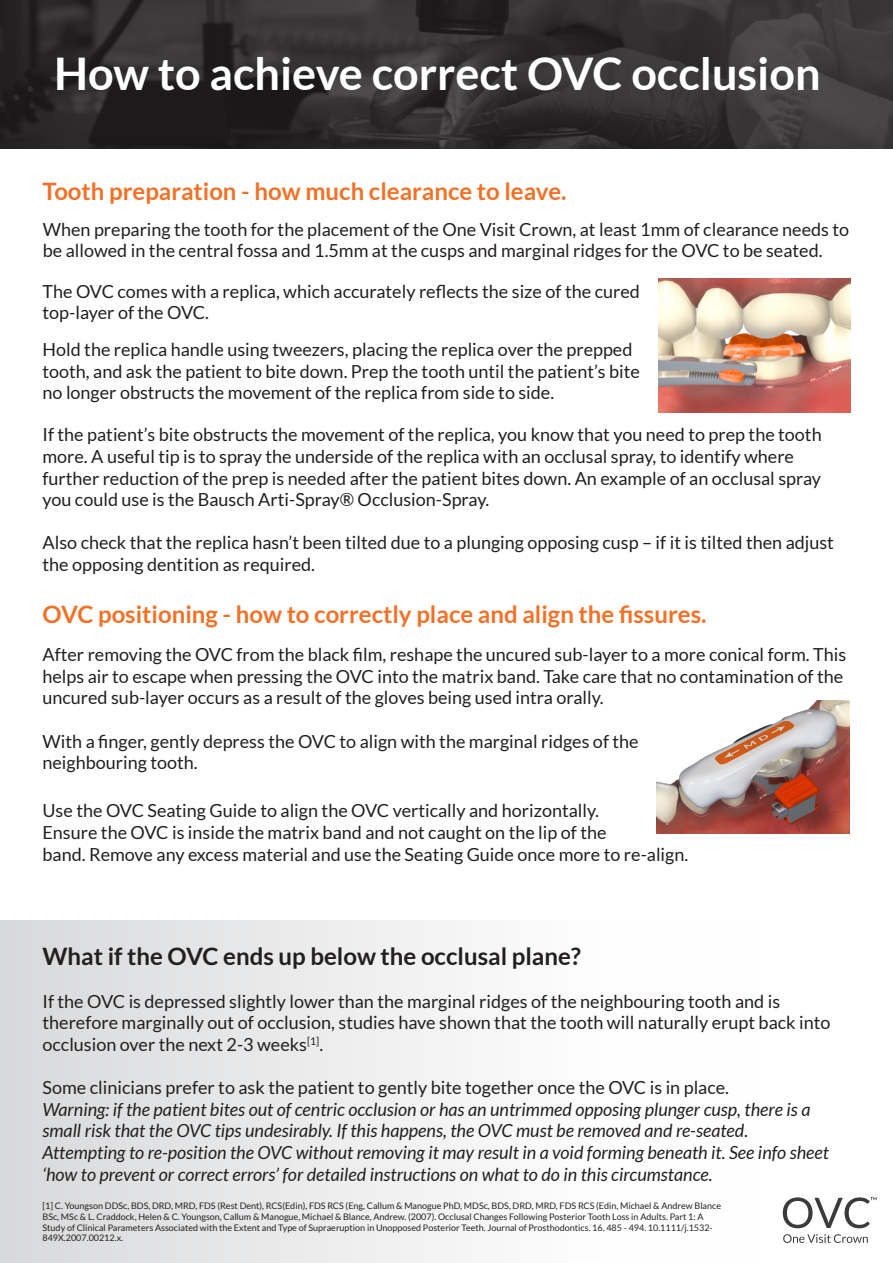
<style>
.page{position:relative;width:893px;height:1263px;background:#fff}
.page>*{position:absolute;margin:0;border:0;box-sizing:border-box;transform-origin:0 0}
.t1{font:700 45px "Lato";color:#fff}
.t2{font:700 24px "Lato";color:#f37126}
.t3{font:700 24px "Lato";color:#231f20}
.t4{font:18px/21.6px "Lato";color:#231f20}
.t5{font:italic 18px/21.6px "Lato";color:#231f20}
.t6{font:9px/10.8px "Lato";color:#231f20}
</style>
<div class="page">
<svg style="left:783px;top:1234px;width:85px;height:9px"></svg>
<svg style="left:783px;top:1197px;width:94px;height:31px"></svg>
<svg style="left:0;top:0;width:893px;height:148px;background:#322f30"></svg>
<div style="left:0;top:921px;width:756px;height:342px;background:linear-gradient(to right,#d9dadc,#fff)"></div>
<img style="left:659px;top:279px;width:191px;height:133px">
<img style="left:656px;top:700px;width:193px;height:133px">
<p class="t1" style="left:54px;top:48px;width:768px">How to achieve correct OVC occlusion</p>
<p class="t2" style="left:43px;top:178px;width:526px">Tooth preparation - how much clearance to leave.</p>
<p class="t4" style="left:43px;top:218px;width:808px">When preparing the tooth for the placement of the One Visit Crown, at least 1mm of clearance needs to be allowed in the central fossa and 1.5mm at the cusps and marginal ridges for the OVC to be seated.</p>
<p class="t4" style="left:43px;top:280px;width:599px">The OVC comes with a replica, which accurately reflects the size of the cured top-layer of the OVC.</p>
<p class="t4" style="left:43px;top:339px;width:599px">Hold the replica handle using tweezers, placing the replica over the prepped tooth, and ask the patient to bite down. Prep the tooth until the patient’s bite no longer obstructs the movement of the replica from side to side.</p>
<p class="t4" style="left:43px;top:424px;width:781px">If the patient’s bite obstructs the movement of the replica, you know that you need to prep the tooth more. A useful tip is to spray the underside of the replica with an occlusal spray, to identify where</p>
<p class="t4" style="left:43px;top:467px;width:780px">further reduction of the prep is needed after the patient bites down. An example of an occlusal spray you could use is the Bausch Arti-Spray® Occlusion-Spray.</p>
<p class="t4" style="left:43px;top:532px;width:793px">Also check that the replica hasn’t been tilted due to a plunging opposing cusp – if it is tilted then adjust the opposing dentition as required.</p>
<p class="t2" style="left:43px;top:601px;width:665px">OVC positioning - how to correctly place and align the fissures.</p>
<p class="t4" style="left:43px;top:644px;width:805px">After removing the OVC from the black film, reshape the uncured sub-layer to a more conical form. This helps air to escape when pressing the OVC into the matrix band. Take care that no contamination of the uncured sub-layer occurs as a result of the gloves being used intra orally.</p>
<p class="t4" style="left:43px;top:730px;width:598px">With a finger, gently depress the OVC to align with the marginal ridges of the neighbouring tooth.</p>
<p class="t4" style="left:43px;top:800px;width:647px">Use the OVC Seating Guide to align the OVC vertically and horizontally.<br>Ensure the OVC is inside the matrix band and not caught on the lip of the<br>band. Remove any excess material and use the Seating Guide once more to re-align.</p>
<p class="t3" style="left:43px;top:942px;width:540px">What if the OVC ends up below the occlusal plane?</p>
<p class="t4" style="left:43px;top:990px;width:789px">If the OVC is depressed slightly lower than the marginal ridges of the neighbouring tooth and is therefore marginally out of occlusion, studies have shown that the tooth will naturally erupt back into occlusion over the next 2-3 weeks<sup>[1]</sup>.</p>
<p class="t4" style="left:43px;top:1077px;width:688px">Some clinicians prefer to ask the patient to gently bite together once the OVC is in place.</p>
<p class="t5" style="left:43px;top:1099px;width:788px">Warning: if the patient bites out of centric occlusion or has an untrimmed opposing plunger cusp, there is a small risk that the OVC tips undesirably. If this happens, the OVC must be removed and re-seated.<br>Attempting to re-position the OVC without removing it may result in a void forming beneath it. See info sheet ‘how to prevent or correct errors’ for detailed instructions on what to do in this circumstance.</p>
<p class="t6" style="left:43px;top:1200px;width:680px">[1] C. Youngson DDSc, BDS, DRD, MRD, FDS (Rest Dent), RCS(Edin), FDS RCS (Eng, Callum &amp; Manogue PhD, MDSc, BDS, DRD, MRD, FDS RCS (Edin, Michael &amp; Andrew Blance BSc, MSc &amp; L. Craddock, Helen &amp; C. Youngson, Callum &amp; Manogue, Michael &amp; Blance, Andrew. (2007). Occlusal Changes Following Posterior Tooth Loss in Adults. Part 1: A Study of Clinical Parameters Associated with the Extent and Type of Supraeruption in Unopposed Posterior Teeth. Journal of Prosthodontics. 16. 485 - 494. 10.1111/j.1532- 849X.2007.00212.x.</p>
</div>
